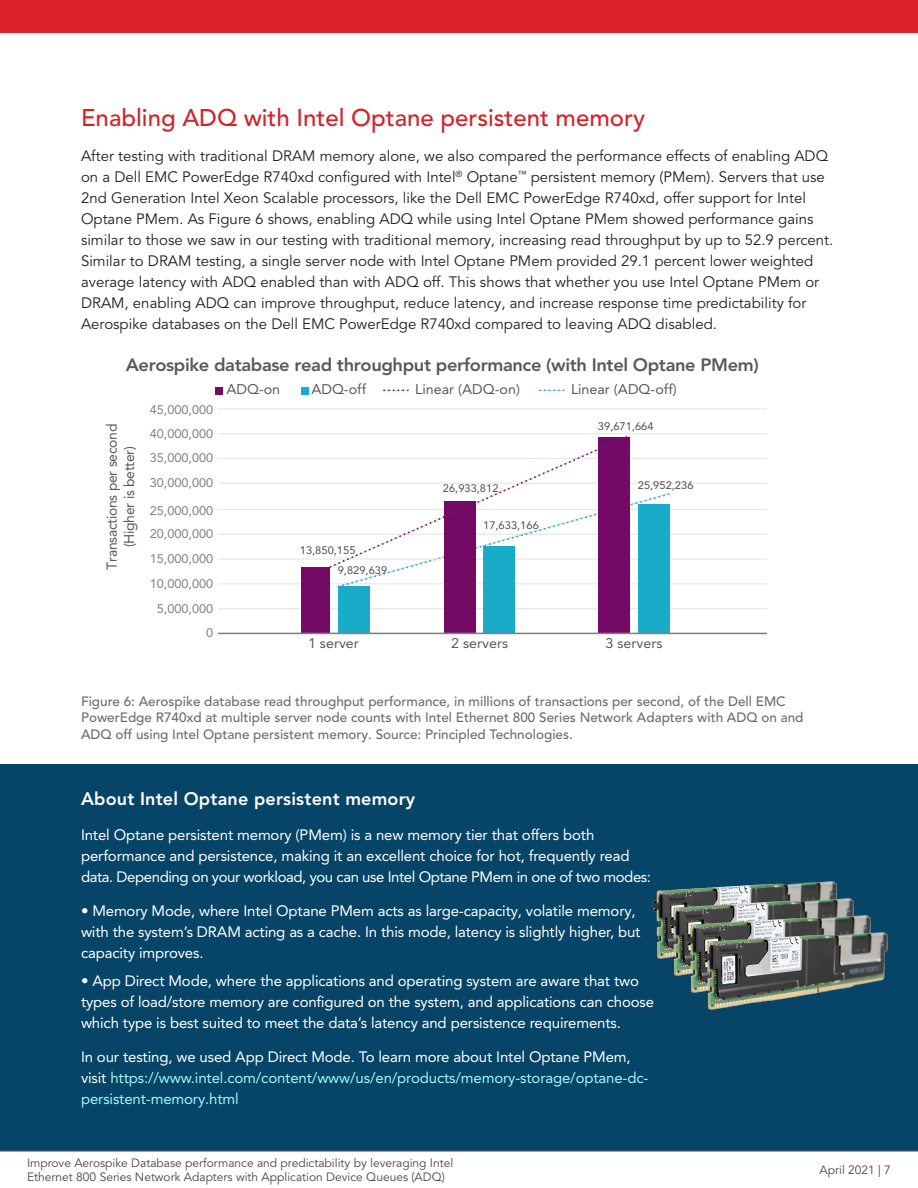
<style>
.page{position:relative;width:918px;height:1188px;background:#fff}
.page>*{position:absolute;margin:0;border:0;box-sizing:border-box;transform-origin:0 0}
.t1{font:500 24px "Avenir LT Pro";color:#d2232a}
.t2{font:800 18px "Avenir LT Pro";letter-spacing:.01em;color:#fff}
.t3{font:800 17.85px "Avenir LT Pro";letter-spacing:-.02em;color:#595959}
.t4{font:15px/21px "Avenir LT Pro";color:#231f20}
.t5{font:15px/21px "Avenir LT Pro";letter-spacing:-.01em;color:#fff}
.t6{font:15px/21px "Avenir LT Pro";letter-spacing:-.01em;color:#9ff9fa}
.t7{font:14.25px/17.1px "Avenir LT Pro";letter-spacing:-.02em;color:#595959;text-align:center}
.t8{font:13.95px "Avenir LT Pro";color:#595959}
.Figure_Caption{font:500 13.5px/16.2px "Avenir LT Pro";color:#6c6d70}
.t9{font:12.45px "Avenir LT Pro";color:#808080}
.t10{font:12px/14.4px "Avenir LT Pro";color:#454647}
.t11{font:10.8px/20.4px "Avenir LT Pro";color:#4d4d4d}
.s1{color:#fff}
</style>
<div class="page">
<hr style="left:218px;top:583px;width:549px;height:1px;background:#e6e6e6">
<hr style="left:218px;top:534px;width:549px;height:1px;background:#e6e6e6">
<hr style="left:218px;top:509px;width:549px;height:1px;background:#e6e6e6">
<hr style="left:218px;top:559px;width:549px;height:1px;background:#e6e6e6">
<hr style="left:218px;top:608px;width:549px;height:1px;background:#e6e6e6">
<hr style="left:218px;top:408px;width:549px;height:1px;background:#e6e6e6">
<hr style="left:218px;top:433px;width:549px;height:1px;background:#e6e6e6">
<hr style="left:218px;top:458px;width:549px;height:1px;background:#e6e6e6">
<hr style="left:218px;top:483px;width:549px;height:1px;background:#e6e6e6">
<div style="left:215px;top:387px;width:8px;height:7px;background:#750a66"></div>
<div style="left:301px;top:387px;width:8px;height:7px;background:#1aabc8"></div>
<div style="left:444px;top:501px;width:32px;height:132px;background:#750a66"></div>
<div style="left:484px;top:546px;width:31px;height:87px;background:#1aabc8"></div>
<div style="left:598px;top:437px;width:32px;height:196px;background:#750a66"></div>
<div style="left:638px;top:504px;width:32px;height:129px;background:#1aabc8"></div>
<div style="left:302px;top:567px;width:28px;height:67px;background:#750a66"></div>
<div style="left:338px;top:587px;width:32px;height:47px;background:#1aabc8"></div>
<svg style="left:328px;top:435px;width:344px;height:154px"></svg>
<svg style="left:383px;top:390px;width:25px;height:1px"></svg>
<svg style="left:539px;top:390px;width:25px;height:1px"></svg>
<hr style="left:218px;top:633px;width:549px;height:1px;background:#808080">
<div style="left:0;top:765px;width:918px;height:386px;background:#064567"></div>
<img style="left:652px;top:881px;width:236px;height:129px">
<hr style="left:0;top:1151px;width:918px;height:1px;background:#616164">
<div style="left:0;top:0;width:918px;height:32px;background:#da2128"></div>
<p class="t1" style="left:81px;top:104px;width:566px">Enabling ADQ with Intel Optane persistent memory</p>
<p class="t4" style="left:81px;top:145px;width:754px">After testing with traditional DRAM memory alone, we also compared the performance effects of enabling ADQ on a Dell EMC PowerEdge R740xd configured with Intel<sup>®</sup> Optane<sup>™</sup> persistent memory (PMem). Servers that use 2nd Generation Intel Xeon Scalable processors, like the Dell EMC PowerEdge R740xd, offer support for Intel Optane PMem. As Figure 6 shows, enabling ADQ while using Intel Optane PMem showed performance gains similar to those we saw in our testing with traditional memory, increasing read throughput by up to 52.9 percent.<br>Similar to DRAM testing, a single server node with Intel Optane PMem provided 29.1 percent lower weighted average latency with ADQ enabled than with ADQ off. This shows that whether you use Intel Optane PMem or DRAM, enabling ADQ can improve throughput, reduce latency, and increase response time predictability for Aerospike databases on the Dell EMC PowerEdge R740xd compared to leaving ADQ disabled.</p>
<p class="t3" style="left:126px;top:354px;width:635px">Aerospike database read throughput performance (with Intel Optane PMem)</p>
<p class="t8" style="left:226px;top:381px;width:55px">ADQ-on</p>
<p class="t8" style="left:311px;top:381px;width:56px">ADQ-off</p>
<p class="t8" style="left:415px;top:381px;width:106px">Linear (ADQ-on)</p>
<p class="t8" style="left:571px;top:381px;width:107px">Linear (ADQ-off)</p>
<p class="t7" style="left:103px;top:570px;width:147px;rotate:-90deg">Transactions per second (Higher is better)</p>
<p class="t9" style="left:150px;top:402px;width:65px">45,000,000</p>
<p class="t9" style="left:150px;top:426px;width:65px">40,000,000</p>
<p class="t9" style="left:150px;top:450px;width:65px">35,000,000</p>
<p class="t9" style="left:150px;top:475px;width:65px">30,000,000</p>
<p class="t9" style="left:150px;top:503px;width:65px">25,000,000</p>
<p class="t9" style="left:150px;top:526px;width:65px">20,000,000</p>
<p class="t9" style="left:150px;top:551px;width:65px">15,000,000</p>
<p class="t9" style="left:150px;top:576px;width:65px">10,000,000</p>
<p class="t9" style="left:157px;top:601px;width:58px">5,000,000</p>
<p class="t9" style="left:206px;top:625px;width:9px">0</p>
<p class="t11" style="left:338px;top:540px;width:51px;text-indent:-38px">13,850,155<br>9,829,639</p>
<p class="t11" style="left:443px;top:478px;width:57px">26,933,812</p>
<p class="t11" style="left:483px;top:515px;width:57px">17,633,166</p>
<p class="t11" style="left:598px;top:416px;width:57px">39,671,664</p>
<p class="t11" style="left:638px;top:475px;width:57px">25,952,236</p>
<p class="t8" style="left:308px;top:635px;width:52px">1 server</p>
<p class="t8" style="left:451px;top:635px;width:59px">2 servers</p>
<p class="t8" style="left:606px;top:635px;width:59px">3 servers</p>
<p class="Figure_Caption" style="left:81px;top:694px;width:724px">Figure 6: Aerospike database read throughput performance, in millions of transactions per second, of the Dell EMC<br>PowerEdge R740xd at multiple server node counts with Intel Ethernet 800 Series Network Adapters with ADQ on and<br>ADQ off using Intel Optane persistent memory. Source: Principled Technologies.</p>
<p class="t2" style="left:81px;top:788px;width:336px">About Intel Optane persistent memory</p>
<p class="t5" style="left:81px;top:824px;width:572px">Intel Optane persistent memory (PMem) is a new memory tier that offers both performance and persistence, making it an excellent choice for hot, frequently read data. Depending on your workload, you can use Intel Optane PMem in one of two modes:</p>
<p class="t5" style="left:81px;top:900px;width:561px">• Memory Mode, where Intel Optane PMem acts as large-capacity, volatile memory, with the system’s DRAM acting as a cache. In this mode, latency is slightly higher, but capacity improves.</p>
<p class="t5" style="left:81px;top:970px;width:575px">• App Direct Mode, where the applications and operating system are aware that two types of load/store memory are configured on the system, and applications can choose which type is best suited to meet the data’s latency and persistence requirements.</p>
<p class="t6" style="left:81px;top:1047px;width:569px"><span class="s1">In our testing, we used App Direct Mode. To learn more about Intel Optane PMem, visit</span> https://www.intel.com/content/www/us/en/products/memory-storage/optane-dc&shy;persistent-memory.html</p>
<p class="t10" style="left:27px;top:1156px;width:428px">Improve Aerospike Database performance and predictability by leveraging Intel<br>Ethernet 800 Series Network Adapters with Application Device Queues (ADQ)</p>
<p class="t10" style="left:820px;top:1163px;width:73px">April 2021 | 7</p>
</div>
